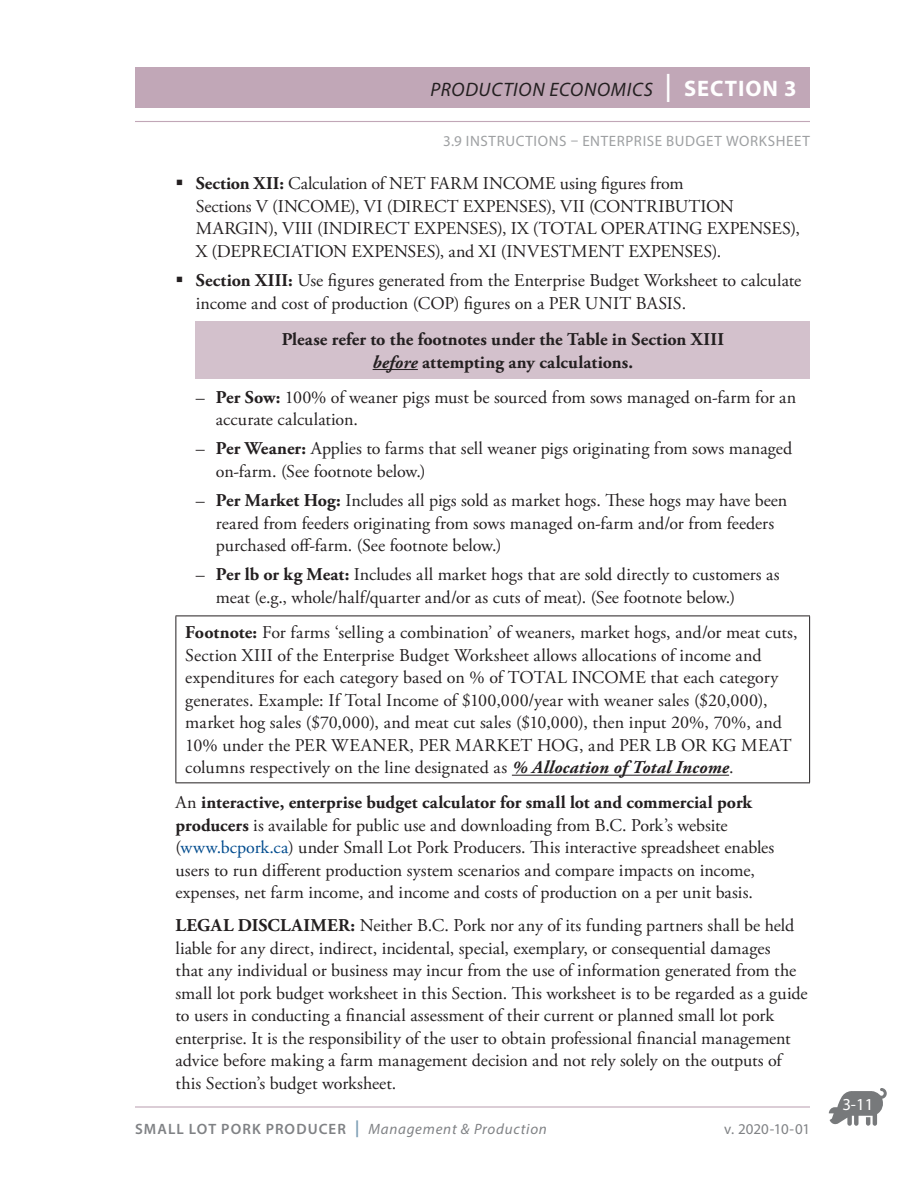
<style>
.page{position:relative;width:918px;height:1188px;background:#fff}
.page>*{position:absolute;margin:0;border:0;box-sizing:border-box;transform-origin:0 0}
.t1{font:italic 19.5px "Myriad Pro";letter-spacing:.035em;color:#231f20}
.t2{font:18px/22.5px "Adobe Garamond Pro";color:#231f20}
.t3{font:700 18px/22.5px "Adobe Garamond Pro";letter-spacing:.005em;color:#231f20;text-align:center}
.t4{font:16.8px "Myriad Pro";color:#fff}
.t5{font:italic 15px "Myriad Pro";letter-spacing:.05em;color:#808285}
.t6{font:15px "Myriad Pro";letter-spacing:.045em;color:#9ea0a2}
.t7{font:15px "Myriad Pro";letter-spacing:-.005em;color:#808285}
.s1{font-weight:700;font-style:normal;font-size:28.2px;color:#fff}
.s2{font-weight:700;font-style:normal;font-size:22.5px;color:#fff}
.s3{font-weight:700}
.s4{font-style:italic}
.s5{font-weight:700;font-style:italic}
.s6{color:#004b8e}
.s7{font-weight:600;font-style:normal}
.s8{font-weight:700;font-style:normal;font-size:16.8px;color:#7d9eb5}
</style>
<div class="page">
<hr style="left:135px;top:1106px;width:675px;height:2px;background:#c1a7b7">
<svg style="left:829px;top:1088px;width:58px;height:38px"></svg>
<hr style="left:135px;top:121px;width:675px;height:1px;background:#c1a7b7">
<div style="left:135px;top:68px;width:675px;height:40px;background:#c1a7b7"></div>
<div style="left:196px;top:321px;width:614px;height:58px;background:#d3c1cc"></div>
<hr style="left:373px;top:369px;width:45px;height:1px;background:#231f20">
<hr style="left:176px;top:616px;width:634px;height:1px;background:#231f20">
<hr style="left:176px;top:616px;width:1px;height:166px;background:#231f20">
<hr style="left:809px;top:616px;width:1px;height:166px;background:#231f20">
<hr style="left:176px;top:782px;width:634px;height:1px;background:#231f20">
<hr style="left:512px;top:775px;width:217px;height:1px;background:#231f20">
<p class="t1" style="left:430px;top:78px;width:368px">PRODUCTION ECONOMICS <span class="s1">|</span> <span class="s2">SECTION 3</span></p>
<p class="t6" style="left:443px;top:132px;width:368px">3.9 INSTRUCTIONS – ENTERPRISE BUDGET WORKSHEET</p>
<p class="t2" style="left:196px;top:173px;width:606px;text-indent:-20px">▪ <span class="s3">Section XII:</span> Calculation of NET FARM INCOME using figures from<br>Sections V (INCOME), VI (DIRECT EXPENSES), VII (CONTRIBUTION MARGIN), VIII (INDIRECT EXPENSES), IX (TOTAL OPERATING EXPENSES), X (DEPRECIATION EXPENSES), and XI (INVESTMENT EXPENSES).</p>
<p class="t2" style="left:196px;top:270px;width:607px;text-indent:-20px">▪ <span class="s3">Section XIII:</span> Use figures generated from the Enterprise Budget Worksheet to calculate income and cost of production (COP) figures on a PER UNIT BASIS.</p>
<p class="t3" style="left:282px;top:329px;width:444px">Please refer to the footnotes under the Table in Section XIII <span class="s4">before</span> attempting any calculations.</p>
<p class="t2" style="left:216px;top:386px;width:582px;text-indent:-20px">– <span class="s3">Per Sow:</span> 100% of weaner pigs must be sourced from sows managed on-farm for an accurate calculation.</p>
<p class="t2" style="left:216px;top:438px;width:578px;text-indent:-20px">– <span class="s3">Per Weaner:</span> Applies to farms that sell weaner pigs originating from sows managed on-farm. (See footnote below.)</p>
<p class="t2" style="left:216px;top:490px;width:573px;text-indent:-20px">– <span class="s3">Per Market Hog:</span> Includes all pigs sold as market hogs. These hogs may have been reared from feeders originating from sows managed on-farm and/or from feeders purchased off-farm. (See footnote below.)</p>
<p class="t2" style="left:216px;top:564px;width:565px;text-indent:-20px">– <span class="s3">Per lb or kg Meat:</span> Includes all market hogs that are sold directly to customers as meat (e.g., whole/half/quarter and/or as cuts of meat). (See footnote below.)</p>
<p class="t2" style="left:185px;top:622px;width:614px"><span class="s3">Footnote:</span> For farms ‘selling a combination’ of weaners, market hogs, and/or meat cuts, Section XIII of the Enterprise Budget Worksheet allows allocations of income and expenditures for each category based on % of TOTAL INCOME that each category generates. Example: If Total Income of $100,000/year with weaner sales ($20,000), market hog sales ($70,000), and meat cut sales ($10,000), then input 20%, 70%, and 10% under the PER WEANER, PER MARKET HOG, and PER LB OR KG MEAT columns respectively on the line designated as <span class="s5">% Allocation of Total Income</span>.</p>
<p class="t2" style="left:175px;top:792px;width:600px">An <span class="s3">interactive, enterprise budget calculator for small lot and commercial pork producers</span> is available for public use and downloading from B.C. Pork’s website (<span class="s6">www.bcpork.ca</span>) under Small Lot Pork Producers. This interactive spreadsheet enables users to run different production system scenarios and compare impacts on income, expenses, net farm income, and income and costs of production on a per unit basis.</p>
<p class="t2" style="left:175px;top:915px;width:634px"><span class="s3">LEGAL DISCLAIMER:</span> Neither B.C. Pork nor any of its funding partners shall be held liable for any direct, indirect, incidental, special, exemplary, or consequential damages<br>that any individual or business may incur from the use of information generated from the small lot pork budget worksheet in this Section. This worksheet is to be regarded as a guide to users in conducting a financial assessment of their current or planned small lot pork enterprise. It is the responsibility of the user to obtain professional financial management advice before making a farm management decision and not rely solely on the outputs of this Section’s budget worksheet.</p>
<p class="t5" style="left:135px;top:1120px;width:413px"><span class="s7">SMALL LOT PORK PRODUCER</span> <span class="s8">|</span> Management &amp; Production</p>
<p class="t7" style="left:724px;top:1120px;width:87px">v. 2020-10-01</p>
<p class="t4" style="left:842px;top:1094px;width:33px">3-11</p>
</div>
